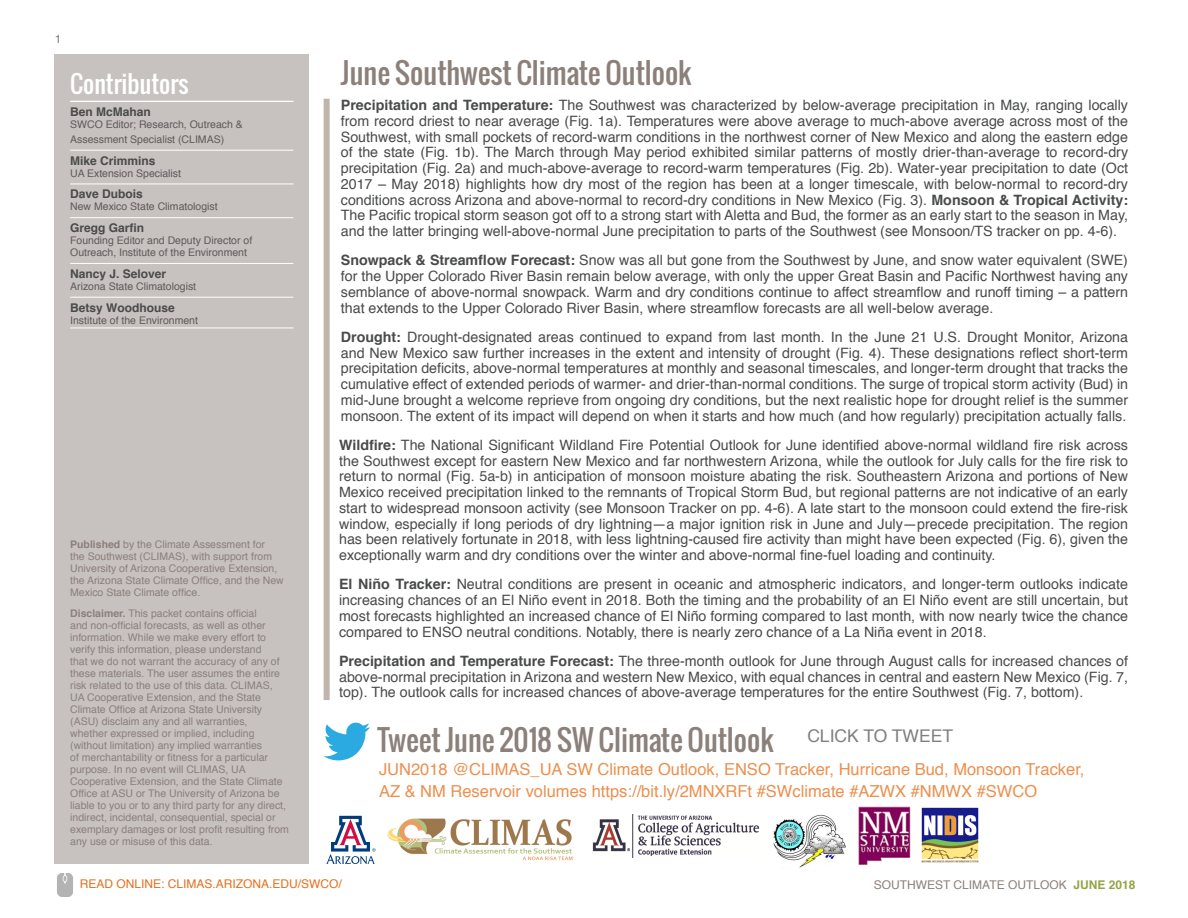
<style>
.page{position:relative;width:1188px;height:918px;background:#fff}
.page>*{position:absolute;margin:0;border:0;box-sizing:border-box;transform-origin:0 0}
.headline{font:28.5px "Oswald";color:#8c807a}
.headline_white___ru{font:24px "Oswald";color:#fff}
.body{font:16.5px/22.5px "Helvetica";color:#eb904f}
.body-2{font:14.25px/15.8px "Helvetica";color:#494a4a;text-align:justify}
.TOC_-_staff_list{font:700 12px "Helvetica";color:#494a4a}
.Margin_text{font:12px "Helvetica";color:#e4701e}
.Margin_text-2{font:12px "Helvetica";color:#8c807a}
.disclaimer{font:10.5px/12px "Helvetica";color:#8c807a}
.TOC_-_staff_list-2{font:10.5px/15px "Helvetica";color:#5e5b5b}
.s1{font-weight:700}
.s2{font-weight:700;color:#93a445}
</style>
<div class="page">
<img style="left:57px;top:874px;width:16px;height:22px">
<div style="left:54px;top:54px;width:255px;height:810px;background:#c7c1c0"></div>
<img style="left:387px;top:818px;width:186px;height:43px">
<img style="left:858px;top:807px;width:53px;height:59px">
<img style="left:773px;top:814px;width:73px;height:54px">
<svg style="left:326px;top:815px;width:50px;height:49px"></svg>
<div style="left:324px;top:99px;width:6px;height:601px;background:#bfb5ac"></div>
<hr style="left:70px;top:101px;width:223px;height:1px;background:#fff">
<hr style="left:70px;top:150px;width:223px;height:1px;background:#fff">
<hr style="left:70px;top:184px;width:223px;height:1px;background:#fff">
<hr style="left:70px;top:217px;width:223px;height:1px;background:#fff">
<hr style="left:70px;top:263px;width:223px;height:1px;background:#fff">
<hr style="left:70px;top:297px;width:223px;height:1px;background:#fff">
<hr style="left:70px;top:328px;width:223px;height:1px;background:#fff">
<img style="left:592px;top:814px;width:168px;height:44px">
<svg style="left:324px;top:723px;width:46px;height:37px"></svg>
<img style="left:921px;top:807px;width:58px;height:56px">
<p class="Margin_text-2" style="left:55px;top:30px;width:8px">1</p>
<p class="headline_white___ru" style="left:70px;top:66px;width:120px">Contributors</p>
<p class="TOC_-_staff_list" style="left:70px;top:102px;width:82px">Ben McMahan</p>
<p class="TOC_-_staff_list-2" style="left:70px;top:117px;width:174px">SWCO Editor; Research, Outreach &amp;<br>Assessment Specialist (CLIMAS)</p>
<p class="TOC_-_staff_list" style="left:70px;top:151px;width:87px">Mike Crimmins</p>
<p class="TOC_-_staff_list-2" style="left:70px;top:166px;width:112px">UA Extension Specialist</p>
<p class="TOC_-_staff_list" style="left:70px;top:184px;width:74px">Dave Dubois</p>
<p class="TOC_-_staff_list-2" style="left:70px;top:199px;width:149px">New Mexico State Climatologist</p>
<p class="TOC_-_staff_list" style="left:70px;top:218px;width:76px">Gregg Garfin</p>
<p class="TOC_-_staff_list-2" style="left:70px;top:235px;width:184px;line-height:12px">Founding Editor and Deputy Director of<br>Outreach, Institute of the Environment</p>
<p class="TOC_-_staff_list" style="left:70px;top:264px;width:98px">Nancy J. Selover</p>
<p class="TOC_-_staff_list-2" style="left:70px;top:279px;width:128px">Arizona State Climatologist</p>
<p class="TOC_-_staff_list" style="left:70px;top:298px;width:106px">Betsy Woodhouse</p>
<p class="TOC_-_staff_list-2" style="left:70px;top:313px;width:129px">Institute of the Environment</p>
<p class="disclaimer" style="left:70px;top:538px;width:215px"><span class="s1">Published</span> by the Climate Assessment for<br>the Southwest (CLIMAS), with support from University of Arizona Cooperative Extension, the Arizona State Climate Office, and the New Mexico State Climate office.</p>
<p class="disclaimer" style="left:70px;top:607px;width:220px"><span class="s1">Disclaimer.</span> This packet contains official<br>and non-official forecasts, as well as other information. While we make every effort to verify this information, please understand<br>that we do not warrant the accuracy of any of these materials. The user assumes the entire risk related to the use of this data. CLIMAS, UA Cooperative Extension, and the State Climate Office at Arizona State University (ASU) disclaim any and all warranties,<br>whether expressed or implied, including (without limitation) any implied warranties<br>of merchantability or fitness for a particular purpose. In no event will CLIMAS, UA Cooperative Extension, and the State Climate Office at ASU or The University of Arizona be liable to you or to any third party for any direct, indirect, incidental, consequential, special or exemplary damages or lost profit resulting from any use or misuse of this data.</p>
<p class="headline" style="left:341px;top:51px;width:352px">June Southwest Climate Outlook</p>
<p class="body-2" style="left:341px;top:98px;width:789px"><span class="s1">Precipitation and Temperature:</span> The Southwest was characterized by below-average precipitation in May, ranging locally from record driest to near average (Fig. 1a). Temperatures were above average to much-above average across most of the Southwest, with small pockets of record-warm conditions in the northwest corner of New Mexico and along the eastern edge of the state (Fig. 1b). The March through May period exhibited similar patterns of mostly drier-than-average to record-dry precipitation (Fig. 2a) and much-above-average to record-warm temperatures (Fig. 2b). Water-year precipitation to date (Oct 2017 – May 2018) highlights how dry most of the region has been at a longer timescale, with below-normal to record-dry conditions across Arizona and above-normal to record-dry conditions in New Mexico (Fig. 3). <span class="s1">Monsoon &amp; Tropical Activity:<br></span>The Pacific tropical storm season got off to a strong start with Aletta and Bud, the former as an early start to the season in May, and the latter bringing well-above-normal June precipitation to parts of the Southwest (see Monsoon/TS tracker on pp. 4-6).</p>
<p class="body-2" style="left:341px;top:253px;width:789px"><span class="s1">Snowpack &amp; Streamflow Forecast:</span> Snow was all but gone from the Southwest by June, and snow water equivalent (SWE) for the Upper Colorado River Basin remain below average, with only the upper Great Basin and Pacific Northwest having any semblance of above-normal snowpack. Warm and dry conditions continue to affect streamflow and runoff timing – a pattern that extends to the Upper Colorado River Basin, where streamflow forecasts are all well-below average.</p>
<p class="body-2" style="left:341px;top:330px;width:789px"><span class="s1">Drought:</span> Drought-designated areas continued to expand from last month. In the June 21 U.S. Drought Monitor, Arizona and New Mexico saw further increases in the extent and intensity of drought (Fig. 4). These designations reflect short-term precipitation deficits, above-normal temperatures at monthly and seasonal timescales, and longer-term drought that tracks the cumulative effect of extended periods of warmer- and drier-than-normal conditions. The surge of tropical storm activity (Bud) in mid-June brought a welcome reprieve from ongoing dry conditions, but the next realistic hope for drought relief is the summer monsoon. The extent of its impact will depend on when it starts and how much (and how regularly) precipitation actually falls.</p>
<p class="body-2" style="left:339px;top:438px;width:790px"><span class="s1">Wildfire:</span> The National Significant Wildland Fire Potential Outlook for June identified above-normal wildland fire risk across the Southwest except for eastern New Mexico and far northwestern Arizona, while the outlook for July calls for the fire risk to return to normal (Fig. 5a-b) in anticipation of monsoon moisture abating the risk. Southeastern Arizona and portions of New Mexico received precipitation linked to the remnants of Tropical Storm Bud, but regional patterns are not indicative of an early start to widespread monsoon activity (see Monsoon Tracker on pp. 4-6). A late start to the monsoon could extend the fire-risk window, especially if long periods of dry lightning—a major ignition risk in June and July—precede precipitation. The region has been relatively fortunate in 2018, with less lightning-caused fire activity than might have been expected (Fig. 6), given the exceptionally warm and dry conditions over the winter and above-normal fine-fuel loading and continuity.</p>
<p class="body-2" style="left:339px;top:577px;width:790px"><span class="s1">El Niño Tracker:</span> Neutral conditions are present in oceanic and atmospheric indicators, and longer-term outlooks indicate increasing chances of an El Niño event in 2018. Both the timing and the probability of an El Niño event are still uncertain, but most forecasts highlighted an increased chance of El Niño forming compared to last month, with now nearly twice the chance compared to ENSO neutral conditions. Notably, there is nearly zero chance of a La Niña event in 2018.</p>
<p class="body-2" style="left:339px;top:654px;width:791px"><span class="s1">Precipitation and Temperature Forecast:</span> The three-month outlook for June through August calls for increased chances of above-normal precipitation in Arizona and western New Mexico, with equal chances in central and eastern New Mexico (Fig. 7, top). The outlook calls for increased chances of above-average temperatures for the entire Southwest (Fig. 7, bottom).</p>
<p class="headline" style="left:378px;top:718px;width:577px">Tweet June 2018 SW Climate Outlook <sup>CLICK</sup> <sup>TO</sup> <sup>TWEET</sup></p>
<p class="body" style="left:379px;top:758px;width:707px">JUN2018 @CLIMAS_UA SW Climate Outlook, ENSO Tracker, Hurricane Bud, Monsoon Tracker,<br>AZ &amp; NM Reservoir volumes https://bit.ly/2MNXRFt #SWclimate #AZWX #NMWX #SWCO</p>
<p class="Margin_text" style="left:80px;top:875px;width:264px">READ ONLINE: CLIMAS.ARIZONA.EDU/SWCO/</p>
<p class="Margin_text-2" style="left:874px;top:875px;width:263px">SOUTHWEST CLIMATE OUTLOOK <span class="s2">JUNE 2018</span></p>
</div>
